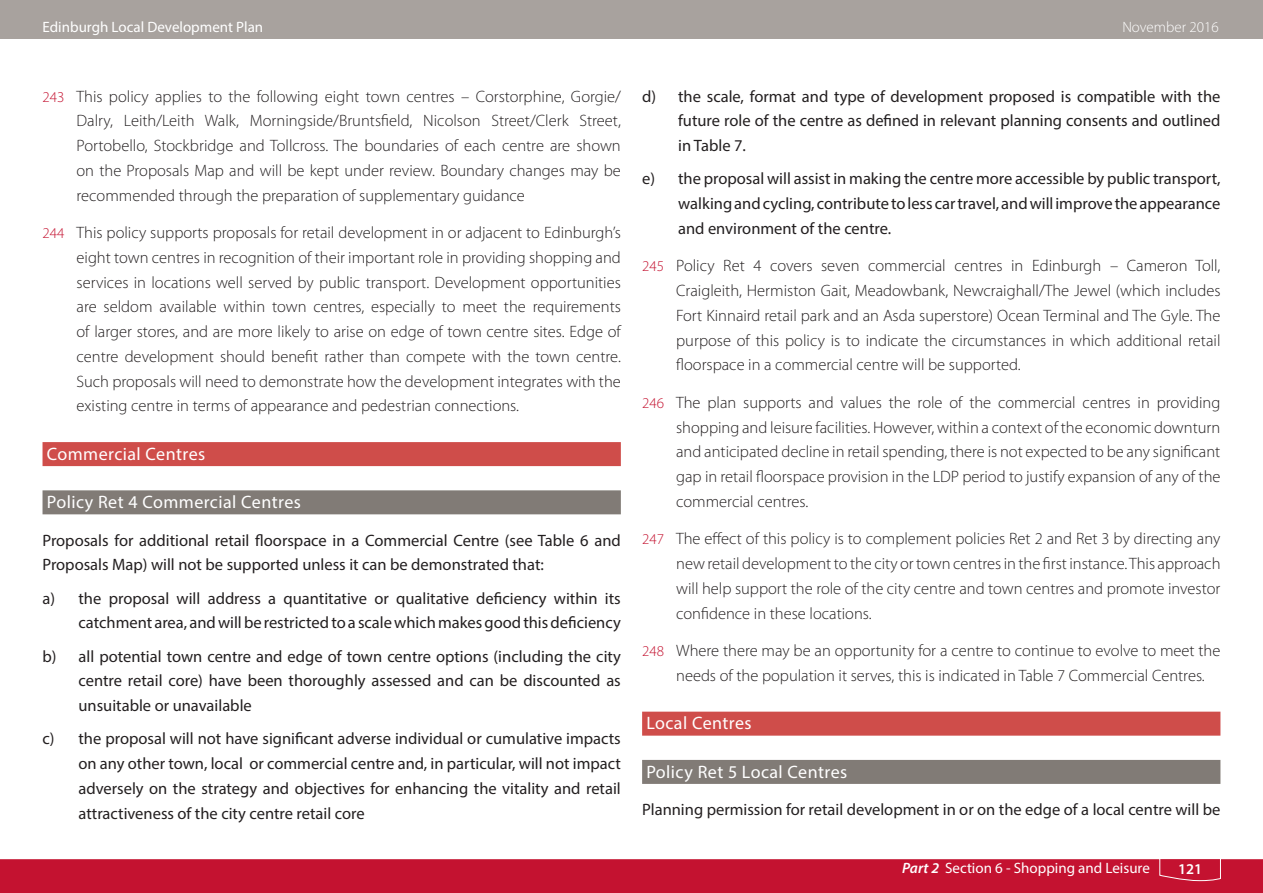
<style>
.page{position:relative;width:1263px;height:893px;background:#fff}
.page>*{position:absolute;margin:0;border:0;box-sizing:border-box;transform-origin:0 0}
.t1{font:18px "Myriad Pro";letter-spacing:.025em;color:#fff}
.t2{font:300 16.5px/24.8px "Myriad Pro";color:#231f20;text-align:justify}
.t3{font:16.5px/24.8px "Myriad Pro";color:#231f20;text-align:justify}
.t4{font:15px "Myriad Pro";color:#fff}
.t5{font:300 15px "Myriad Pro";color:#fff}
.t6{font:600 15px "Myriad Pro";color:#fff}
.s1{font-size:15px;color:#c41230}
.s2{font-weight:600;font-style:italic}
</style>
<div class="page">
<div style="left:0;top:859px;width:1263px;height:34px;background:#c41230"></div>
<div style="left:0;top:0;width:1263px;height:38px;background:#a8a29e"></div>
<div style="left:43px;top:442px;width:578px;height:24px;background:#cf4d4a"></div>
<div style="left:43px;top:490px;width:578px;height:24px;background:#817b76"></div>
<div style="left:642px;top:712px;width:578px;height:24px;background:#cf4d4a"></div>
<div style="left:642px;top:760px;width:578px;height:24px;background:#817b76"></div>
<svg style="left:0;top:859px;width:1263px;height:22px"></svg>
<p class="t4" style="left:43px;top:17px;width:222px">Edinburgh Local Development Plan</p>
<p class="t5" style="left:1122px;top:18px;width:98px">November 2016</p>
<p class="t2" style="left:77px;top:84px;width:546px;text-indent:-34px"><span class="s1">243</span> This policy applies to the following eight town centres – Corstorphine, Gorgie/ Dalry, Leith/Leith Walk, Morningside/Bruntsfield, Nicolson Street/Clerk Street, Portobello, Stockbridge and Tollcross. The boundaries of each centre are shown on the Proposals Map and will be kept under review. Boundary changes may be recommended through the preparation of supplementary guidance</p>
<p class="t2" style="left:77px;top:220px;width:546px;text-indent:-34px"><span class="s1">244</span> This policy supports proposals for retail development in or adjacent to Edinburgh’s eight town centres in recognition of their important role in providing shopping and services in locations well served by public transport. Development opportunities are seldom available within town centres, especially to meet the requirements of larger stores, and are more likely to arise on edge of town centre sites. Edge of centre development should benefit rather than compete with the town centre.<br>Such proposals will need to demonstrate how the development integrates with the existing centre in terms of appearance and pedestrian connections.</p>
<p class="t1" style="left:47px;top:443px;width:160px">Commercial Centres</p>
<p class="t1" style="left:47px;top:491px;width:256px">Policy Ret 4 Commercial Centres</p>
<p class="t3" style="left:43px;top:527px;width:580px">Proposals for additional retail floorspace in a Commercial Centre (see Table 6 and<br>Proposals Map) will not be supported unless it can be demonstrated that:</p>
<p class="t3" style="left:43px;top:585px;width:580px;text-align:right">a) the proposal will address a quantitative or qualitative deficiency within its catchment area, and will be restricted to a scale which makes good this deficiency</p>
<p class="t3" style="left:79px;top:643px;width:544px;text-indent:-36px">b) all potential town centre and edge of town centre options (including the city centre retail core) have been thoroughly assessed and can be discounted as unsuitable or unavailable</p>
<p class="t3" style="left:79px;top:726px;width:544px;text-indent:-36px">c) the proposal will not have significant adverse individual or cumulative impacts on any other town, local or commercial centre and, in particular, will not impact adversely on the strategy and objectives for enhancing the vitality and retail attractiveness of the city centre retail core</p>
<p class="t3" style="left:678px;top:84px;width:544px;text-indent:-36px">d) the scale, format and type of development proposed is compatible with the future role of the centre as defined in relevant planning consents and outlined in Table 7.</p>
<p class="t3" style="left:678px;top:166px;width:544px;text-indent:-36px">e) the proposal will assist in making the centre more accessible by public transport, walking and cycling, contribute to less car travel, and will improve the appearance and environment of the centre.</p>
<p class="t2" style="left:676px;top:253px;width:546px;text-indent:-34px"><span class="s1">245</span> Policy Ret 4 covers seven commercial centres in Edinburgh – Cameron Toll, Craigleith, Hermiston Gait, Meadowbank, Newcraighall/The Jewel (which includes Fort Kinnaird retail park and an Asda superstore) Ocean Terminal and The Gyle. The purpose of this policy is to indicate the circumstances in which additional retail floorspace in a commercial centre will be supported.</p>
<p class="t2" style="left:676px;top:390px;width:546px;text-indent:-34px"><span class="s1">246</span> The plan supports and values the role of the commercial centres in providing shopping and leisure facilities. However, within a context of the economic downturn and anticipated decline in retail spending, there is not expected to be any significant gap in retail floorspace provision in the LDP period to justify expansion of any of the commercial centres.</p>
<p class="t2" style="left:676px;top:526px;width:546px;text-indent:-34px"><span class="s1">247</span> The effect of this policy is to complement policies Ret 2 and Ret 3 by directing any new retail development to the city or town centres in the first instance. This approach will help support the role of the city centre and town centres and promote investor confidence in these locations.</p>
<p class="t2" style="left:676px;top:638px;width:546px;text-indent:-34px"><span class="s1">248</span> Where there may be an opportunity for a centre to continue to evolve to meet the needs of the population it serves, this is indicated in Table 7 Commercial Centres.</p>
<p class="t1" style="left:646px;top:712px;width:107px">Local Centres</p>
<p class="t1" style="left:646px;top:760px;width:202px">Policy Ret 5 Local Centres</p>
<p class="t3" style="left:642px;top:797px;width:580px">Planning permission for retail development in or on the edge of a local centre will be</p>
<p class="t4" style="left:902px;top:859px;width:249px"><span class="s2">Part 2</span> Section 6 - Shopping and Leisure</p>
<p class="t6" style="left:1178px;top:859px;width:26px">121</p>
</div>
